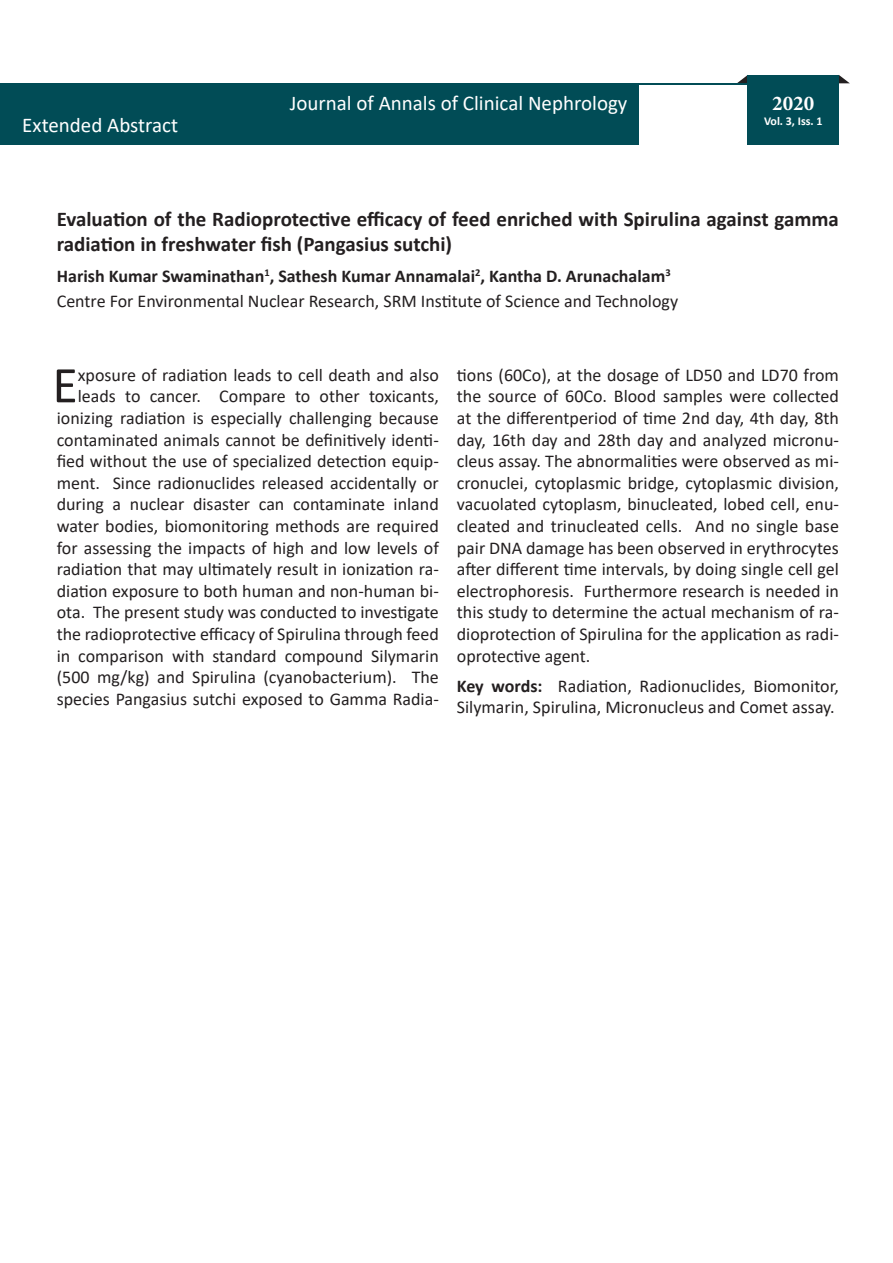
<style>
.page{position:relative;width:893px;height:1263px;background:#fff}
.page>*{position:absolute;margin:0;border:0;box-sizing:border-box;transform-origin:0 0}
.t1{font:52.05px "Calibri";color:#231f20}
.t2{font:700 21px/25.2px "Calibri";color:#231f20}
.t3{font:21px "Calibri";color:#fff}
.t4{font:700 21px "Minion Pro";color:#fff}
.t5{font:18px/21.6px "Calibri";color:#231f20;text-align:right}
.t6{font:700 18px "Calibri";color:#231f20}
.t7{font:700 12px "Calibri";color:#fff}
.s1{font-weight:700}
</style>
<div class="page">
<svg style="left:839px;top:75px;width:11px;height:8px"></svg>
<svg style="left:737px;top:75px;width:11px;height:8px"></svg>
<div style="left:1px;top:83px;width:838px;height:62px;background:#014c56"></div>
<div style="left:639px;top:85px;width:203px;height:60px;background:#fff"></div>
<div style="left:748px;top:75px;width:91px;height:70px;background:#014c56"></div>
<p class="t3" style="left:22px;top:111px;width:157px">Extended Abstract</p>
<p class="t3" style="left:290px;top:88px;width:339px">Journal of Annals of Clinical Nephrology</p>
<p class="t4" style="left:772px;top:89px;width:43px">2020</p>
<p class="t7" style="left:764px;top:112px;width:60px">Vol. 3, Iss. 1</p>
<p class="t2" style="left:57px;top:206px;width:784px">Evaluation of the Radioprotective efficacy of feed enriched with Spirulina against gamma radiation in freshwater fish (Pangasius sutchi)</p>
<p class="t6" style="left:57px;top:263px;width:615px">Harish Kumar Swaminathan<sup>1</sup>, Sathesh Kumar Annamalai<sup>2</sup>, Kantha D. Arunachalam<sup>3</sup></p>
<p class="t5" style="left:57px;top:290px;width:623px">Centre For Environmental Nuclear Research, SRM Institute of Science and Technology</p>
<p class="t5" style="left:57px;top:363px;width:384px">xposure of radiation leads to cell death and also leads to cancer. Compare to other toxicants, ionizing radiation is especially challenging because contaminated animals cannot be definitively identi&shy;fied without the use of specialized detection equip&shy;ment. Since radionuclides released accidentally or during a nuclear disaster can contaminate inland water bodies, biomonitoring methods are required for assessing the impacts of high and low levels of radiation that may ultimately result in ionization ra&shy;diation exposure to both human and non-human bi&shy;ota. The present study was conducted to investigate the radioprotective efficacy of Spirulina through feed in comparison with standard compound Silymarin (500 mg/kg) and Spirulina (cyanobacterium). The species Pangasius sutchi exposed to Gamma Radia-</p>
<p class="t5" style="left:457px;top:363px;width:384px;text-align:justify">tions (60Co), at the dosage of LD50 and LD70 from the source of 60Co. Blood samples were collected at the differentperiod of time 2nd day, 4th day, 8th day, 16th day and 28th day and analyzed micronu&shy;cleus assay. The abnormalities were observed as mi&shy;cronuclei, cytoplasmic bridge, cytoplasmic division, vacuolated cytoplasm, binucleated, lobed cell, enu&shy;cleated and trinucleated cells. And no single base pair DNA damage has been observed in erythrocytes after different time intervals, by doing single cell gel electrophoresis. Furthermore research is needed in this study to determine the actual mechanism of ra&shy;dioprotection of Spirulina for the application as radi&shy;oprotective agent.</p>
<p class="t1" style="left:52px;top:349px;width:27px">E</p>
<p class="t5" style="left:457px;top:674px;width:384px;text-align:left"><span class="s1">Key words:</span> Radiation, Radionuclides, Biomonitor,<br>Silymarin, Spirulina, Micronucleus and Comet assay.</p>
</div>
